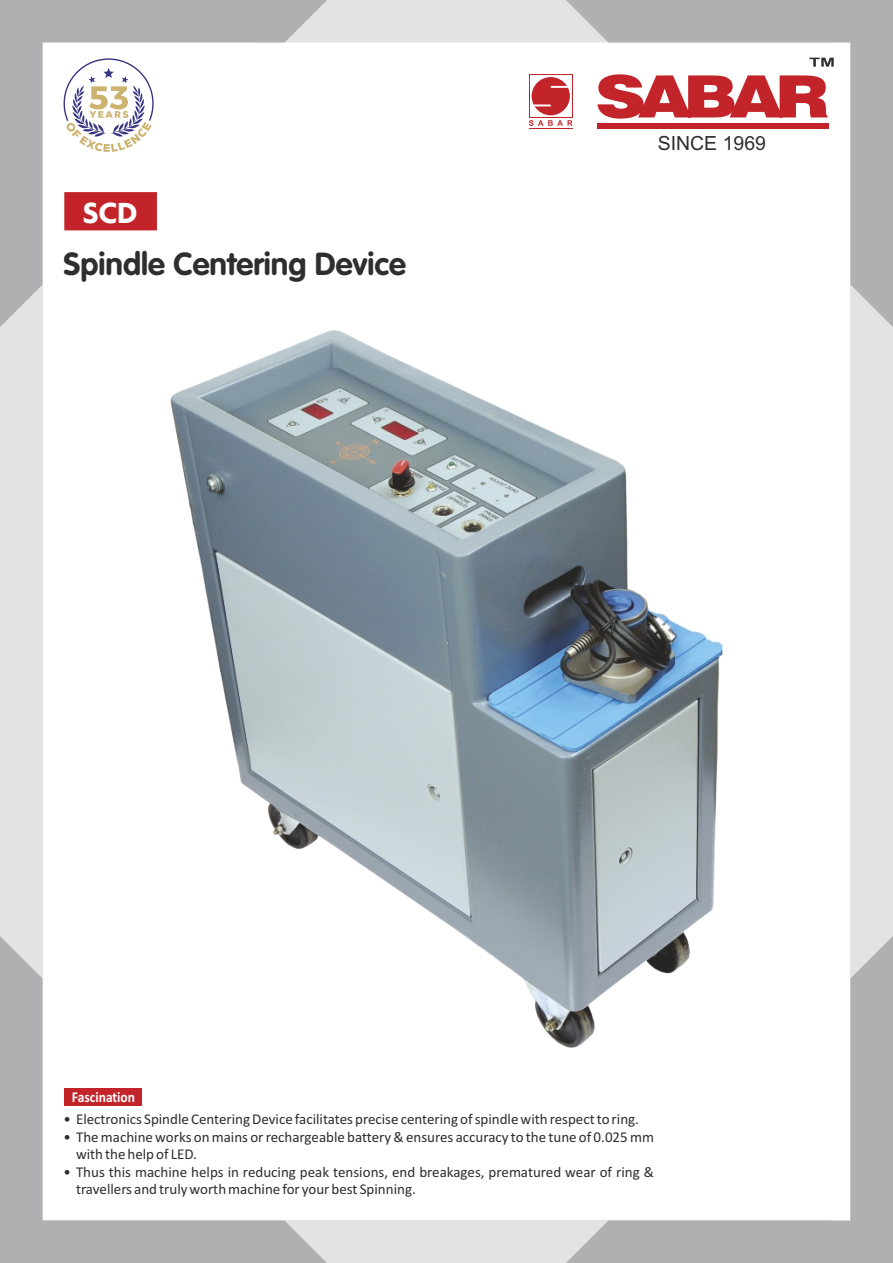
<style>
.page{position:relative;width:893px;height:1263px;background:#fff}
.page>*{position:absolute;margin:0;border:0;box-sizing:border-box;transform-origin:0 0}
.t1{font:700 31.5px "VAG Rounded";color:#2e2e2e}
.t2{font:700 31.5px "Agenda";color:#fff}
.t3{font:19.5px "Arial";color:#2e2e2e}
.t4{font:15px/16.5px "Calibri";color:#2e2e2e}
.t5{font:700 15px "Calibri";color:#fff;scale:.9 1}
</style>
<div class="page">
<img style="left:171px;top:330px;width:551px;height:717px">
<div style="left:0;top:0;width:43px;height:1263px;background:#e3e3e3"></div>
<div style="left:0;top:1220px;width:829px;height:43px;background:#e3e3e3"></div>
<svg style="left:0;top:936px;width:327px;height:327px"></svg>
<div style="left:850px;top:0;width:43px;height:1263px;background:#e3e3e3"></div>
<svg style="left:566px;top:936px;width:327px;height:327px"></svg>
<svg style="left:0;top:0;width:893px;height:327px"></svg>
<h1 class="t2" style="left:83px;top:193px;width:56px">SCD</h1>
<h1 class="t1" style="left:64px;top:250px;width:344px">Spindle Centering Device</h1>
<h2 class="t3" style="left:658px;top:136px;width:110px">SINCE 1969</h2>
<p class="t5" style="left:72px;top:1091px;width:72px">Fascination</p>
<p class="t4" style="left:64px;top:1112px;width:577px">• Electronics Spindle Centering Device facilitates precise centering of spindle with respect to ring.</p>
<p class="t4" style="left:76px;top:1130px;width:579px;text-indent:-12px">• The machine works on mains or rechargeable battery &amp; ensures accuracy to the tune of 0.025 mm with the help of LED.</p>
<p class="t4" style="left:76px;top:1165px;width:579px;text-indent:-12px">• Thus this machine helps in reducing peak tensions, end breakages, prematured wear of ring &amp; travellers and truly worth machine for your best Spinning.</p>
</div>
